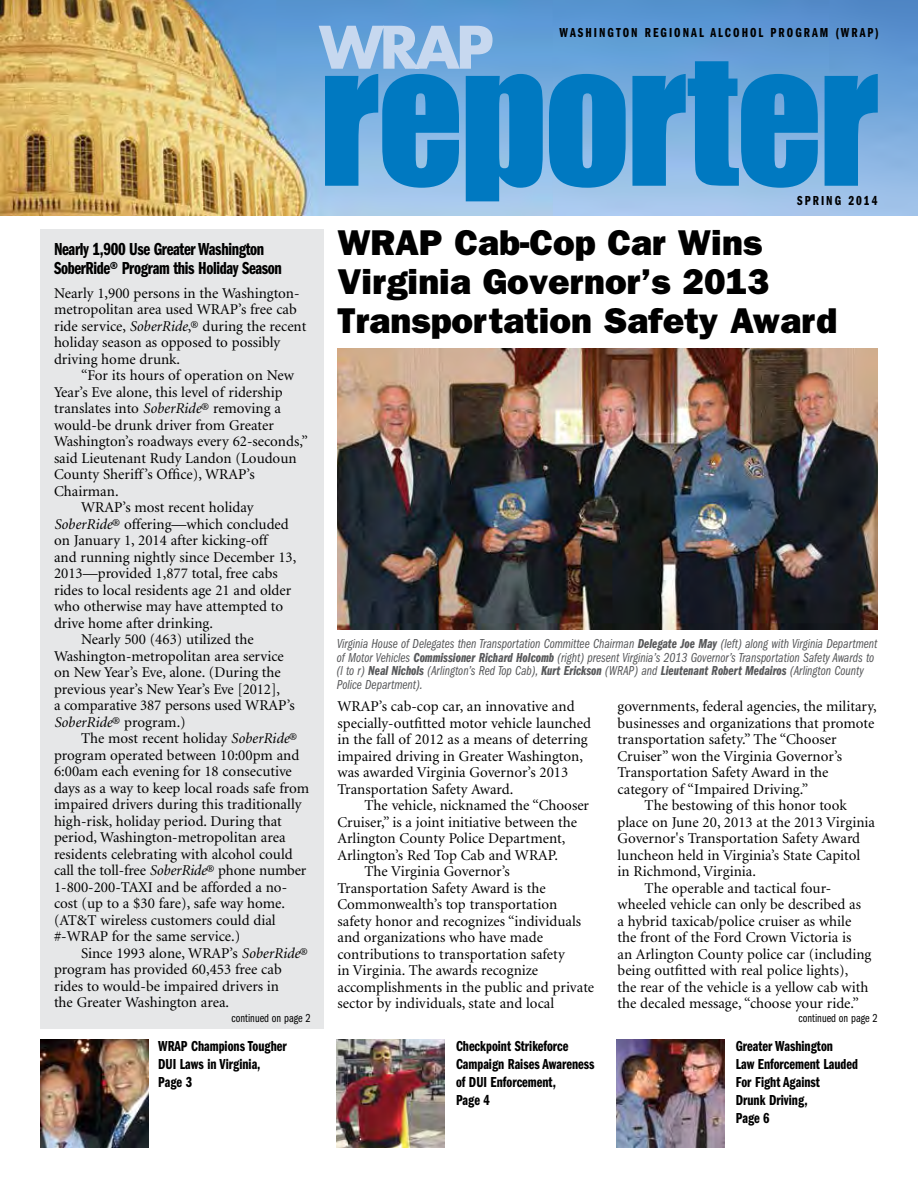
<style>
.page{position:relative;width:918px;height:1188px;background:#fff}
.page>*{position:absolute;margin:0;border:0;box-sizing:border-box;transform-origin:0 0}
.t1{font:800 36px/39px "Franklin Gothic";color:#000}
.t2{font:18px/19.5px "Franklin Gothic Demi Cmpr";letter-spacing:-.02em;color:#000}
.t3{font:15px/16.5px "Minion";color:#000}
.t4{font:15px/18px "Franklin Gothic Demi Cmpr";color:#000}
.t5{font:13.5px/13.5px "Franklin Gothic Book Cmpr Ital";color:#58595b}
.t6{font:13.5px "Franklin Gothic Demi Cmpr";letter-spacing:.15em;color:#000}
.t7{font:12px "Franklin Gothic Book Cmpr";color:#000}
.s1{font-style:italic}
.s2{font-family:"Franklin Gothic Demi Cmpr Ital"}
</style>
<div class="page">
<div style="left:40px;top:230px;width:284px;height:799px;background:#e6e7e8"></div>
<img style="left:0;top:0;width:918px;height:216px">
<img style="left:40px;top:1040px;width:108px;height:108px">
<img style="left:337px;top:1040px;width:108px;height:108px">
<img style="left:616px;top:1040px;width:108px;height:108px">
<svg style="left:319px;top:26px;width:174px;height:43px"></svg>
<img style="left:338px;top:348px;width:540px;height:281px">
<svg style="left:325px;top:61px;width:553px;height:140px;fill:#0079c1"></svg>
<p class="t6" style="left:560px;top:25px;width:321px">WASHINGTON REGIONAL ALCOHOL PROGRAM (WRAP)</p>
<p class="t6" style="left:797px;top:193px;width:82px">SPRING 2014</p>
<h1 class="t1" style="left:338px;top:223px;width:501px">WRAP Cab-Cop Car Wins<br>Virginia Governor’s 2013<br>Transportation Safety Award</h1>
<p class="t2" style="left:54px;top:240px;width:229px">Nearly 1,900 Use Greater Washington<br>SoberRide® Program this Holiday Season</p>
<p class="t3" style="left:54px;top:285px;width:254px">Nearly 1,900 persons in the Washington&shy;metropolitan area used WRAP’s free cab ride service, <span class="s1">SoberRide</span>,® during the recent holiday season as opposed to possibly driving home drunk.</p>
<p class="t3" style="left:81px;top:368px;width:214px">“For its hours of operation on New</p>
<p class="t3" style="left:54px;top:384px;width:230px">Year’s Eve alone, this level of ridership</p>
<p class="t3" style="left:54px;top:401px;width:229px">translates into <span class="s1">SoberRide</span>® removing a</p>
<p class="t3" style="left:54px;top:417px;width:221px">would-be drunk driver from Greater</p>
<p class="t3" style="left:54px;top:434px;width:255px">Washington’s roadways every 62-seconds,”</p>
<p class="t3" style="left:54px;top:450px;width:244px">said Lieutenant Rudy Landon (Loudoun</p>
<p class="t3" style="left:54px;top:467px;width:202px">County Sheriff’s Office), WRAP’s</p>
<p class="t3" style="left:54px;top:483px;width:66px">Chairman.</p>
<p class="t3" style="left:81px;top:500px;width:174px">WRAP’s most recent holiday</p>
<p class="t3" style="left:54px;top:516px;width:236px"><span class="s1">SoberRide</span>® offering—which concluded</p>
<p class="t3" style="left:54px;top:533px;width:215px">on January 1, 2014 after kicking-off</p>
<p class="t3" style="left:54px;top:549px;width:244px">and running nightly since December 13,</p>
<p class="t3" style="left:54px;top:566px;width:225px">2013—provided 1,877 total, free cabs</p>
<p class="t3" style="left:54px;top:582px;width:239px">rides to local residents age 21 and older</p>
<p class="t3" style="left:54px;top:599px;width:231px">who otherwise may have attempted to</p>
<p class="t3" style="left:54px;top:615px;width:161px">drive home after drinking.</p>
<p class="t3" style="left:81px;top:632px;width:174px">Nearly 500 (463) utilized the</p>
<p class="t3" style="left:54px;top:648px;width:231px">Washington-metropolitan area service</p>
<p class="t3" style="left:54px;top:665px;width:228px">on New Year’s Eve, alone. (During the</p>
<p class="t3" style="left:54px;top:681px;width:228px">previous year’s New Year’s Eve [2012],</p>
<p class="t3" style="left:54px;top:698px;width:242px">a comparative 387 persons used WRAP’s</p>
<p class="t3" style="left:54px;top:714px;width:133px"><span class="s1">SoberRide</span>® program.)</p>
<p class="t3" style="left:81px;top:731px;width:218px">The most recent holiday <span class="s1">SoberRide</span>®</p>
<p class="t3" style="left:54px;top:747px;width:247px">program operated between 10:00pm and</p>
<p class="t3" style="left:54px;top:764px;width:239px">6:00am each evening for 18 consecutive</p>
<p class="t3" style="left:54px;top:780px;width:257px">days as a way to keep local roads safe from</p>
<p class="t3" style="left:54px;top:797px;width:249px">impaired drivers during this traditionally</p>
<p class="t3" style="left:54px;top:813px;width:229px">high-risk, holiday period. During that</p>
<p class="t3" style="left:54px;top:830px;width:233px">period, Washington-metropolitan area</p>
<p class="t3" style="left:54px;top:846px;width:240px">residents celebrating with alcohol could</p>
<p class="t3" style="left:54px;top:863px;width:254px">call the toll-free <span class="s1">SoberRide</span>® phone number</p>
<p class="t3" style="left:54px;top:879px;width:235px">1-800-200-TAXI and be afforded a no-</p>
<p class="t3" style="left:54px;top:896px;width:233px">cost (up to a $30 fare), safe way home.</p>
<p class="t3" style="left:54px;top:912px;width:223px">(AT&amp;T wireless customers could dial</p>
<p class="t3" style="left:54px;top:929px;width:188px">#-WRAP for the same service.)</p>
<p class="t3" style="left:81px;top:945px;width:229px">Since 1993 alone, WRAP’s <span class="s1">SoberRide</span>®</p>
<p class="t3" style="left:54px;top:962px;width:229px">program has provided 60,453 free cab</p>
<p class="t3" style="left:54px;top:978px;width:227px">rides to would-be impaired drivers in</p>
<p class="t3" style="left:54px;top:995px;width:177px">the Greater Washington area.</p>
<p class="t4" style="left:158px;top:1037px;width:130px">WRAP Champions Tougher<br>DUI Laws in Virginia,<br>Page 3</p>
<p class="t4" style="left:456px;top:1037px;width:140px">Checkpoint Strikeforce<br>Campaign Raises Awareness of DUI Enforcement,<br>Page 4</p>
<p class="t4" style="left:736px;top:1037px;width:124px">Greater Washington<br>Law Enforcement Lauded<br>For Fight Against<br>Drunk Driving,<br>Page 6</p>
<p class="t5" style="left:337px;top:637px;width:542px">Virginia House of Delegates then Transportation Committee Chairman <span class="s2">Delegate Joe May</span> (left) along with Virginia Department of Motor Vehicles <span class="s2">Commissioner Richard Holcomb</span> (right) present Virginia’s 2013 Governor’s Transportation Safety Awards to (l to r) <span class="s2">Neal Nichols</span> (Arlington’s Red Top Cab), <span class="s2">Kurt Erickson</span> (WRAP) and <span class="s2">Lieutenant Robert Medairos</span> (Arlington County Police Department).</p>
<p class="t3" style="left:338px;top:699px;width:255px">WRAP’s cab-cop car, an innovative and specially-outfitted motor vehicle launched in the fall of 2012 as a means of deterring impaired driving in Greater Washington, was awarded Virginia Governor’s 2013<br>Transportation Safety Award.</p>
<p class="t3" style="left:364px;top:798px;width:226px">The vehicle, nicknamed the “Chooser</p>
<p class="t3" style="left:338px;top:814px;width:241px">Cruiser,” is a joint initiative between the</p>
<p class="t3" style="left:338px;top:831px;width:229px">Arlington County Police Department,</p>
<p class="t3" style="left:338px;top:847px;width:222px">Arlington’s Red Top Cab and WRAP.</p>
<p class="t3" style="left:364px;top:864px;width:147px">The Virginia Governor’s</p>
<p class="t3" style="left:338px;top:880px;width:210px">Transportation Safety Award is the</p>
<p class="t3" style="left:338px;top:897px;width:221px">Commonwealth’s top transportation</p>
<p class="t3" style="left:338px;top:913px;width:245px">safety honor and recognizes “individuals</p>
<p class="t3" style="left:338px;top:930px;width:207px">and organizations who have made</p>
<p class="t3" style="left:338px;top:946px;width:229px">contributions to transportation safety</p>
<p class="t3" style="left:338px;top:963px;width:202px">in Virginia. The awards recognize</p>
<p class="t3" style="left:338px;top:979px;width:258px">accomplishments in the public and private</p>
<p class="t3" style="left:338px;top:996px;width:218px">sector by individuals, state and local</p>
<p class="t3" style="left:618px;top:699px;width:261px">governments, federal agencies, the military,</p>
<p class="t3" style="left:618px;top:715px;width:258px">businesses and organizations that promote</p>
<p class="t3" style="left:618px;top:732px;width:220px">transportation safety.” The “Chooser</p>
<p class="t3" style="left:618px;top:748px;width:226px">Cruiser” won the Virginia Governor’s</p>
<p class="t3" style="left:618px;top:765px;width:213px">Transportation Safety Award in the</p>
<p class="t3" style="left:618px;top:781px;width:192px">category of “Impaired Driving.”</p>
<p class="t3" style="left:645px;top:798px;width:204px">The bestowing of this honor took</p>
<p class="t3" style="left:618px;top:814px;width:259px">place on June 20, 2013 at the 2013 Virginia</p>
<p class="t3" style="left:618px;top:831px;width:244px">Governor's Transportation Safety Award</p>
<p class="t3" style="left:618px;top:847px;width:244px">luncheon held in Virginia’s State Capitol</p>
<p class="t3" style="left:618px;top:864px;width:140px">in Richmond, Virginia.</p>
<p class="t3" style="left:645px;top:880px;width:188px">The operable and tactical four-</p>
<p class="t3" style="left:618px;top:897px;width:245px">wheeled vehicle can only be described as</p>
<p class="t3" style="left:618px;top:913px;width:235px">a hybrid taxicab/police cruiser as while</p>
<p class="t3" style="left:618px;top:930px;width:235px">the front of the Ford Crown Victoria is</p>
<p class="t3" style="left:618px;top:946px;width:255px">an Arlington County police car (including</p>
<p class="t3" style="left:618px;top:963px;width:232px">being outfitted with real police lights),</p>
<p class="t3" style="left:618px;top:979px;width:253px">the rear of the vehicle is a yellow cab with</p>
<p class="t3" style="left:618px;top:996px;width:243px">the decaled message, “choose your ride.”</p>
<p class="t7" style="left:232px;top:1011px;width:80px">continued on page 2</p>
<p class="t7" style="left:799px;top:1011px;width:80px">continued on page 2</p>
</div>
